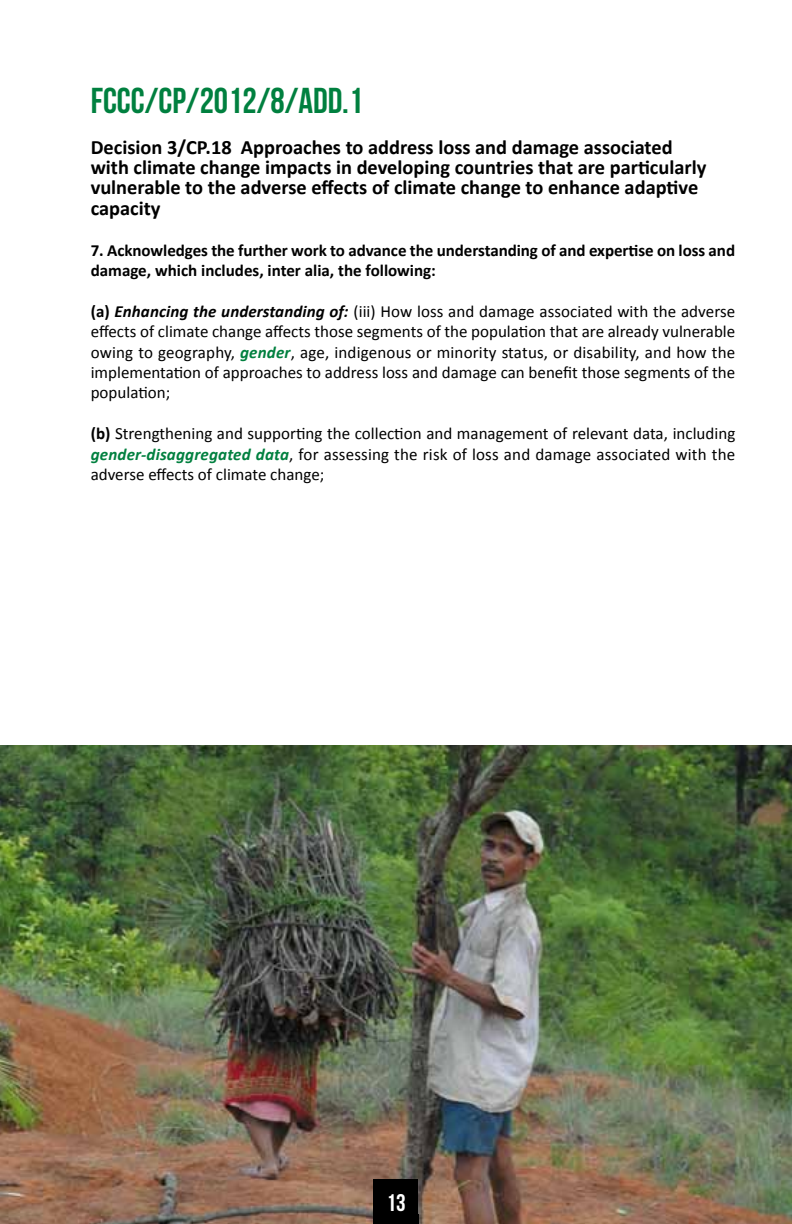
<style>
.page{position:relative;width:792px;height:1224px;background:#fff}
.page>*{position:absolute;margin:0;border:0;box-sizing:border-box;transform-origin:0 0}
.t1{font:36px "Bebas Neue";color:#00803f}
.t2{font:24px "Bebas Neue";color:#fff}
.t3{font:700 20.4px/20.4px "Calibri";color:#000}
.t4{font:17px/20.4px "Calibri";color:#000;text-align:justify}
.t5{font:700 17px/20.4px "Calibri";letter-spacing:-.005em;color:#000}
.s1{font-weight:700}
.s2{font-weight:700;font-style:italic}
.s3{font-weight:700;font-style:italic;color:#00803f}
</style>
<div class="page">
<img style="left:0;top:745px;width:792px;height:479px">
<div style="left:374px;top:1179px;width:44px;height:45px;background:#000"></div>
<h1 class="t1" style="left:91px;top:81px;width:274px">FCCC/CP/2012/8/Add.1</h1>
<p class="t3" style="left:91px;top:137px;width:617px">Decision 3/CP.18 Approaches to address loss and damage associated with climate change impacts in developing countries that are particularly vulnerable to the adverse effects of climate change to enhance adaptive capacity</p>
<p class="t5" style="left:91px;top:240px;width:646px">7. Acknowledges the further work to advance the understanding of and expertise on loss and damage, which includes, inter alia, the following:</p>
<p class="t4" style="left:91px;top:301px;width:646px"><span class="s1">(a)</span> <span class="s2">Enhancing the understanding of:</span> (iii) How loss and damage associated with the adverse effects of climate change affects those segments of the population that are already vulnerable owing to geography, <span class="s3">gender</span>, age, indigenous or minority status, or disability, and how the implementation of approaches to address loss and damage can benefit those segments of the population;</p>
<p class="t4" style="left:91px;top:423px;width:646px"><span class="s1">(b)</span> Strengthening and supporting the collection and management of relevant data, including <span class="s3">gender-disaggregated data</span>, for assessing the risk of loss and damage associated with the adverse effects of climate change;</p>
<h2 class="t2" style="left:386px;top:1189px;width:21px">13</h2>
</div>
